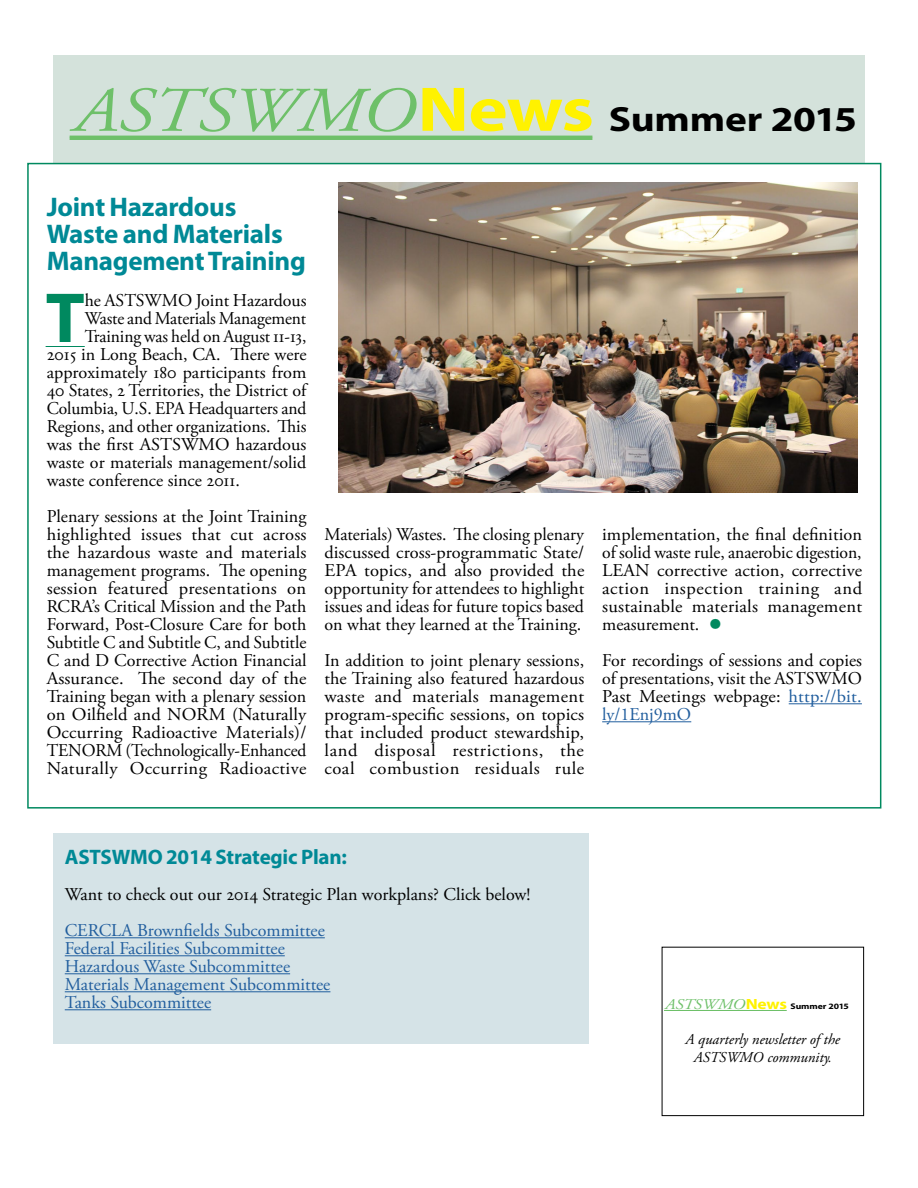
<style>
.page{position:relative;width:918px;height:1188px;background:#fff}
.page>*{position:absolute;margin:0;border:0;box-sizing:border-box;transform-origin:0 0}
.t1{font:700 71.4px "Myriad Pro";color:#00895f}
.t2{font:700 35.1px "Myriad Pro";letter-spacing:-.01em;color:#000;scale:1.17 1}
.t3{font:700 27px/27px "Myriad Pro";letter-spacing:-.01em;color:#008996}
.t4{font:700 21px "Myriad Pro";letter-spacing:-.01em;color:#008996}
.t5{font:18px/18px "Adobe Garamond Pro";color:#000;text-align:justify}
.t6{font:18px/18px "Adobe Garamond Pro";color:#215e9e}
.t7{font:italic 15px/18px "Adobe Garamond Pro";color:#000;text-align:center}
.t8{font:700 8.25px "Myriad Pro";letter-spacing:-.01em;color:#000;scale:1.18 1}
.s1{font-family:"Adobe Garamond Pro";font-weight:400;font-style:italic;font-size:63.45px;color:#6ec069}
.s2{font-size:63.45px;color:#fff200}
.s3{font-size:36px;color:#00895f}
.s4{color:#215e9e}
.s5{font-family:"Adobe Garamond Pro";font-weight:400;font-style:italic;font-size:14.85px;color:#6ec069}
.s6{font-size:14.85px;color:#fff200}
</style>
<div class="page">
<hr style="left:664px;top:1010px;width:123px;height:1px;background:#6ec069">
<div style="left:662px;top:947px;width:202px;height:169px;border:1px solid #000"></div>
<div style="left:53px;top:55px;width:811px;height:108px;background:#d4e2db"></div>
<hr style="left:46px;top:346px;width:39px;height:1px;background:#00895f">
<hr style="left:789px;top:703px;width:73px;height:1px;background:#215e9e">
<hr style="left:602px;top:721px;width:89px;height:1px;background:#215e9e">
<img style="left:339px;top:182px;width:519px;height:311px">
<div style="left:54px;top:833px;width:535px;height:211px;background:#d5e3e7"></div>
<hr style="left:65px;top:937px;width:260px;height:1px;background:#215e9e">
<hr style="left:65px;top:955px;width:220px;height:1px;background:#215e9e">
<hr style="left:65px;top:973px;width:225px;height:1px;background:#215e9e">
<hr style="left:65px;top:991px;width:265px;height:1px;background:#215e9e">
<hr style="left:65px;top:1009px;width:146px;height:1px;background:#215e9e">
<hr style="left:70px;top:136px;width:522px;height:4px;background:#6ec069">
<h2 class="t2" style="left:74px;top:96px;width:671px"><span class="s1">ASTSWMO</span><span class="s2">News</span> Summer 2015</h2>
<h3 class="t3" style="left:47px;top:193px;width:261px">Joint Hazardous<br>Waste and Materials<br>Management Training</h3>
<h1 class="t1" style="left:46px;top:271px;width:41px">T</h1>
<p class="t5" style="left:85px;top:292px;width:223px">he ASTSWMO Joint Hazardous</p>
<p class="t5" style="left:85px;top:310px;width:223px">Waste and Materials Management</p>
<p class="t5" style="left:85px;top:328px;width:223px">Training was held on August 11-13,</p>
<p class="t5" style="left:47px;top:346px;width:261px">2015 in Long Beach, CA. There were</p>
<p class="t5" style="left:47px;top:364px;width:261px">approximately 180 participants from</p>
<p class="t5" style="left:47px;top:382px;width:261px">40 States, 2 Territories, the District of</p>
<p class="t5" style="left:47px;top:400px;width:261px">Columbia, U.S. EPA Headquarters and</p>
<p class="t5" style="left:47px;top:418px;width:261px">Regions, and other organizations. This</p>
<p class="t5" style="left:47px;top:436px;width:261px">was the first ASTSWMO hazardous</p>
<p class="t5" style="left:47px;top:454px;width:261px">waste or materials management/solid</p>
<p class="t5" style="left:47px;top:472px;width:195px">waste conference since 2011.</p>
<p class="t5" style="left:47px;top:508px;width:261px">Plenary sessions at the Joint Training highlighted issues that cut across the hazardous waste and materials management programs. The opening session featured presentations on RCRA’s Critical Mission and the Path Forward, Post-Closure Care for both Subtitle C and Subtitle C, and Subtitle C and D Corrective Action Financial Assurance. The second day of the Training began with a plenary session on Oilfield and NORM (Naturally Occurring Radioactive Materials)/ TENORM (Technologically-Enhanced Naturally Occurring Radioactive</p>
<p class="t5" style="left:324px;top:526px;width:261px">Materials) Wastes. The closing plenary discussed cross-programmatic State/ EPA topics, and also provided the opportunity for attendees to highlight issues and ideas for future topics based on what they learned at the Training.</p>
<p class="t5" style="left:324px;top:652px;width:261px">In addition to joint plenary sessions, the Training also featured hazardous waste and materials management program-specific sessions, on topics that included product stewardship, land disposal restrictions, the coal combustion residuals rule</p>
<p class="t5" style="left:602px;top:526px;width:261px">implementation, the final definition of solid waste rule, anaerobic digestion, LEAN corrective action, corrective action inspection training and sustainable materials management measurement. <span class="s3">•</span></p>
<p class="t5" style="left:602px;top:652px;width:261px">For recordings of sessions and copies of presentations, visit the ASTSWMO Past Meetings webpage: <span class="s4">http://bit. ly/1Enj9mO</span></p>
<p class="t4" style="left:65px;top:843px;width:284px">ASTSWMO 2014 Strategic Plan:</p>
<p class="t5" style="left:65px;top:886px;width:467px">Want to check out our 2014 Strategic Plan workplans? Click below!</p>
<p class="t6" style="left:65px;top:922px;width:267px">CERCLA Brownfields Subcommittee<br>Federal Facilities Subcommittee<br>Hazardous Waste Subcommittee<br>Materials Management Subcommittee<br>Tanks Subcommittee</p>
<p class="t8" style="left:665px;top:1001px;width:157px"><span class="s5">ASTSWMO</span><span class="s6">News</span> Summer 2015</p>
<p class="t7" style="left:686px;top:1031px;width:156px">A quarterly newsletter of the<br>ASTSWMO community.</p>
</div>
